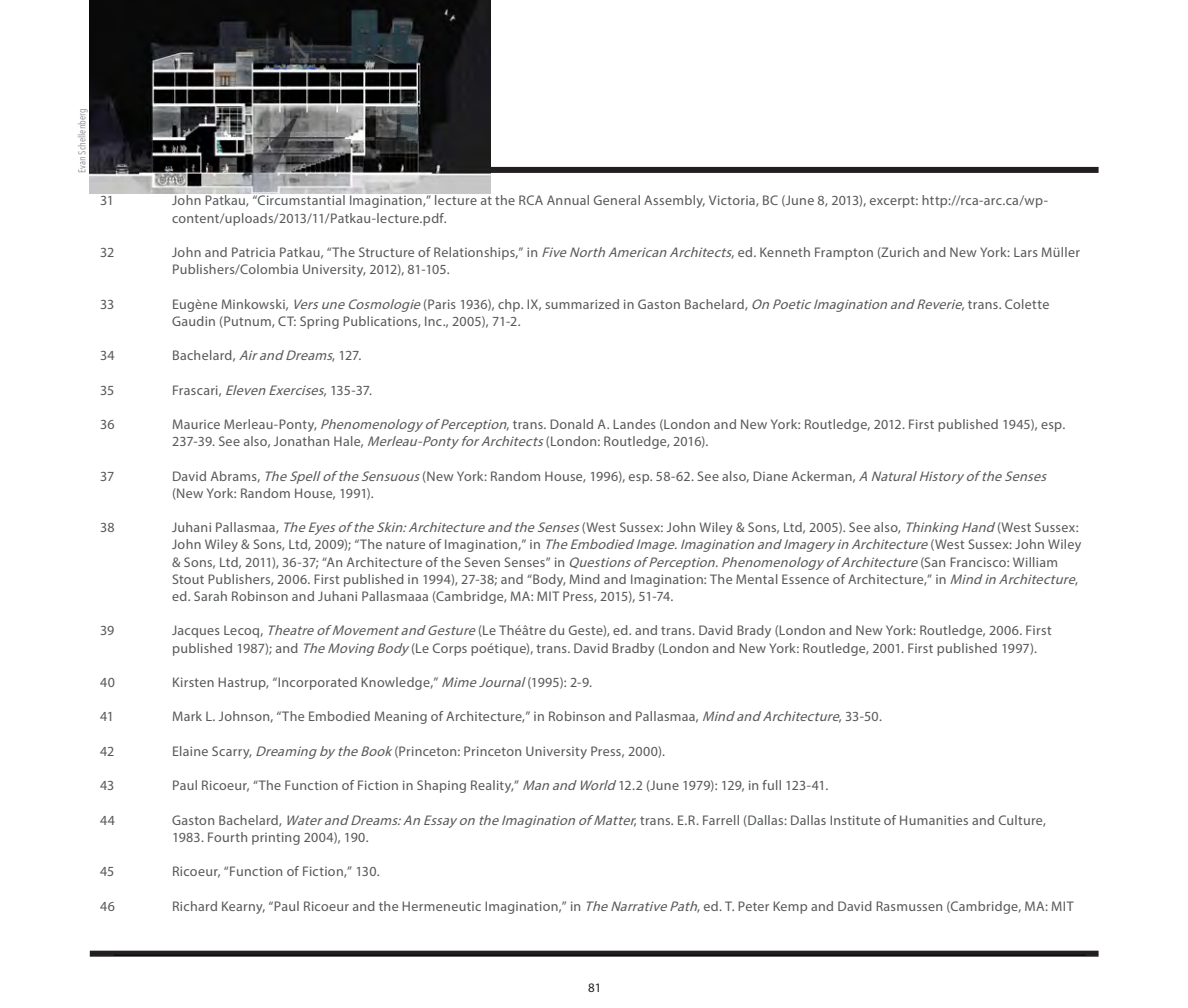
<style>
.page{position:relative;width:1188px;height:1008px;background:#fff}
.page>*{position:absolute;margin:0;border:0;box-sizing:border-box;transform-origin:0 0}
.t1{font:14px/17.2px "Myriad Pro";letter-spacing:.02em;color:#57585a}
.t2{font:13px "Myriad Pro";color:#231f20}
.t3{font:10px "Avenir Next Condensed";color:#8b8d90}
.s1{font-style:italic}
</style>
<div class="page">
<div style="left:90px;top:167px;width:1009px;height:6px;background:#231f20"></div>
<svg style="left:90px;top:951px;width:1009px;height:6px;background:#292627"></svg>
<img style="left:90px;top:0;width:400px;height:194px">
<p class="t3" style="left:73px;top:173px;width:66px;rotate:-90deg">Evan Schellenberg</p>
<p class="t1" style="left:100px;top:192px;width:15px">31</p>
<p class="t1" style="left:172px;top:192px;width:878px">John Patkau, “Circumstantial Imagination,” lecture at the RCA Annual General Assembly, Victoria, BC (June 8, 2013), excerpt: http://rca-arc.ca/wp&shy;content/uploads/2013/11/Patkau-lecture.pdf.</p>
<p class="t1" style="left:100px;top:244px;width:16px">32</p>
<p class="t1" style="left:172px;top:244px;width:910px">John and Patricia Patkau, “The Structure of Relationships,” in <span class="s1">FiveNorthAmericanArchitects</span>, ed. Kenneth Frampton (Zurich and New York: Lars Müller<br>Publishers/Colombia University, 2012), 81-105.</p>
<p class="t1" style="left:100px;top:295px;width:16px">33</p>
<p class="t1" style="left:172px;top:295px;width:879px">Eugène Minkowski, <span class="s1">VersuneCosmologie</span>(Paris 1936), chp. IX, summarized in Gaston Bachelard, <span class="s1">OnPoeticImaginationandReverie</span>, trans. Colette<br>Gaudin (Putnum, CT: Spring Publications, Inc., 2005), 71-2.</p>
<p class="t1" style="left:100px;top:347px;width:16px">34</p>
<p class="t1" style="left:172px;top:347px;width:191px">Bachelard, <span class="s1">AirandDreams</span>, 127.</p>
<p class="t1" style="left:100px;top:381px;width:16px">35</p>
<p class="t1" style="left:172px;top:381px;width:201px">F r a s c a r i , <span class="s1">ElevenExercises</span>, 13 5 - 3 7.</p>
<p class="t1" style="left:100px;top:416px;width:16px">36</p>
<p class="t1" style="left:172px;top:416px;width:895px">Maurice Merleau-Ponty, <span class="s1">PhenomenologyofPerception</span>, trans. Donald A. Landes (London and New York: Routledge, 2012. First published 1945), esp.<br>237-39. See also, Jonathan Hale, <span class="s1">Merleau-PontyforArchitects</span>(London: Routledge, 2016).</p>
<p class="t1" style="left:100px;top:467px;width:16px">37</p>
<p class="t1" style="left:172px;top:467px;width:880px">David Abrams, <span class="s1">TheSpelloftheSensuous</span>(New York: Random House, 1996), esp. 58-62. See also, Diane Ackerman, <span class="s1">A NaturalHistoryoftheSenses </span>(New York: Random House, 1991).</p>
<p class="t1" style="left:100px;top:519px;width:16px">38</p>
<p class="t1" style="left:172px;top:519px;width:911px">Juhani Pallasmaa, <span class="s1">TheEyesoftheSkin:ArchitectureandtheSenses</span>(West Sussex: John Wiley &amp; Sons, Ltd, 2005). See also, <span class="s1">ThinkingHand</span>(West Sussex:<br>John Wiley &amp; Sons, Ltd, 2009); “The nature of Imagination,” in <span class="s1">TheEmbodiedImage.ImaginationandImageryinArchitecture</span>(West Sussex: John Wiley &amp; Sons, Ltd, 2011), 36-37; “An Architecture of the Seven Senses” in <span class="s1">QuestionsofPerception.PhenomenologyofArchitecture</span>(San Francisco: William Stout Publishers, 2006. First published in 1994), 27-38; and “Body, Mind and Imagination: The Mental Essence of Architecture,” in <span class="s1">MindinArchitecture</span>, ed. Sarah Robinson and Juhani Pallasmaaa (Cambridge, MA: MIT Press, 2015), 51-74.</p>
<p class="t1" style="left:100px;top:622px;width:16px">39</p>
<p class="t1" style="left:172px;top:622px;width:881px">Jacques Lecoq, <span class="s1">TheatreofMovementandGesture</span>(Le Théâtre du Geste), ed. and trans. David Brady (London and New York: Routledge, 2006. First published 1987); and <span class="s1">TheMovingBody</span>(Le Corps poétique), trans. David Bradby (London and New York: Routledge, 2001. First published 1997).</p>
<p class="t1" style="left:100px;top:674px;width:16px">40</p>
<p class="t1" style="left:172px;top:674px;width:421px">Kirsten Hastrup, “Incorporated Knowledge,” <span class="s1">MimeJournal</span>(1995): 2-9.</p>
<p class="t1" style="left:100px;top:708px;width:15px">41</p>
<p class="t1" style="left:172px;top:708px;width:711px">Mark L. Johnson, “The Embodied Meaning of Architecture,” in Robinson and Pallasmaa, <span class="s1">MindandArchitecture</span>, 33-50.</p>
<p class="t1" style="left:100px;top:742px;width:16px">42</p>
<p class="t1" style="left:172px;top:742px;width:494px">Elaine Scarry, <span class="s1">DreamingbytheBook</span>(Princeton: Princeton University Press, 2000).</p>
<p class="t1" style="left:100px;top:777px;width:16px">43</p>
<p class="t1" style="left:172px;top:777px;width:658px">Paul Ricoeur, “The Function of Fiction in Shaping Reality,” <span class="s1">ManandWorld</span>12.2 (June 1979): 129, in full 123-41.</p>
<p class="t1" style="left:100px;top:811px;width:17px">44</p>
<p class="t1" style="left:172px;top:811px;width:876px">Gaston Bachelard, <span class="s1">WaterandDreams:AnEssayontheImaginationofMatter</span>, trans. E.R. Farrell (Dallas: Dallas Institute of Humanities and Culture,<br>1983. Fourth printing 2004), 190.</p>
<p class="t1" style="left:100px;top:863px;width:16px">45</p>
<p class="t1" style="left:172px;top:863px;width:209px">Ricoeur, “Function of Fiction,” 130.</p>
<p class="t1" style="left:100px;top:897px;width:16px">46</p>
<p class="t1" style="left:172px;top:897px;width:903px">Richard Kearny, “Paul Ricoeur and the Hermeneutic Imagination,” in <span class="s1">TheNarrativePath</span>, ed. T. Peter Kemp and David Rasmussen (Cambridge, MA: MIT</p>
<p class="t2" style="left:588px;top:979px;width:15px">81</p>
</div>
